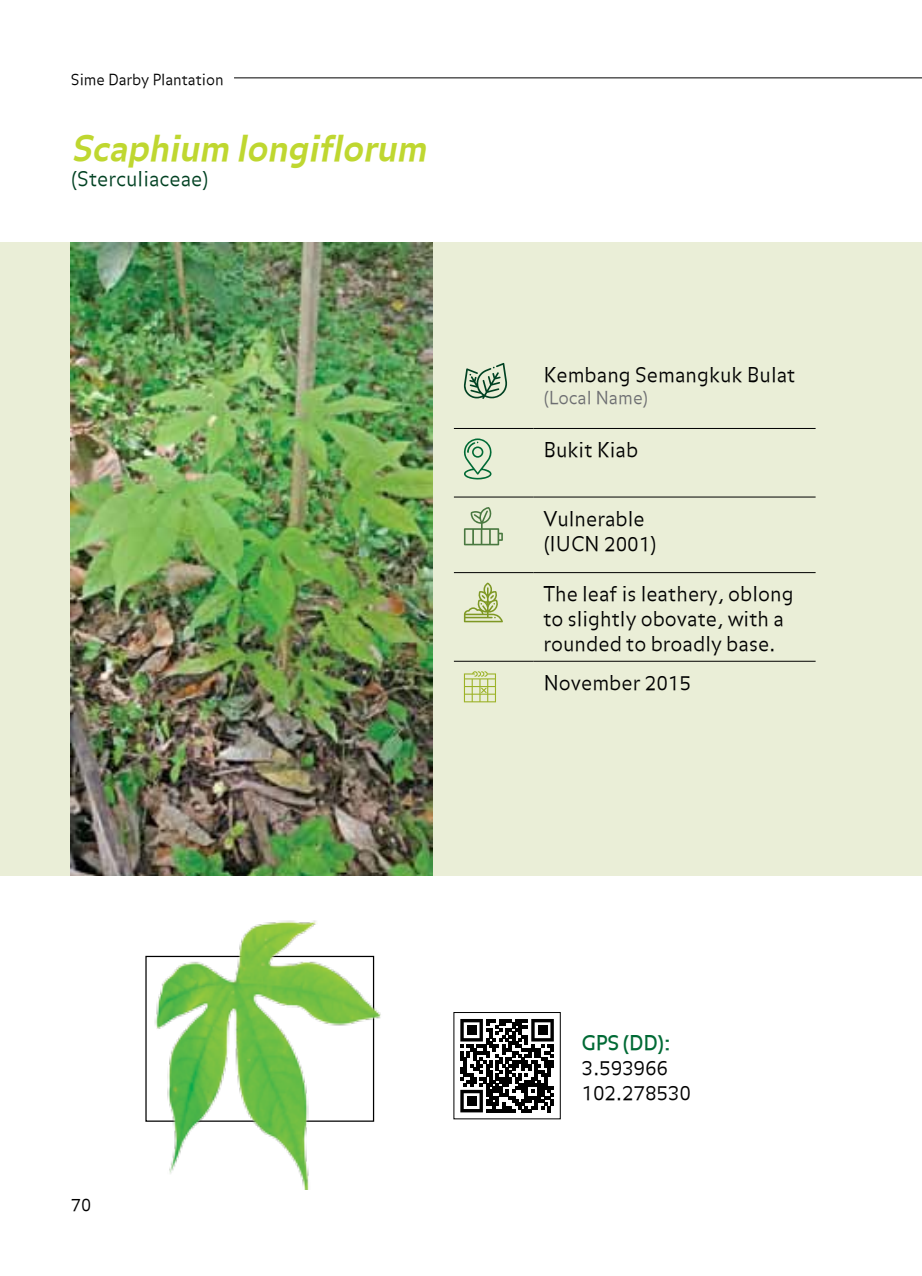
<style>
.page{position:relative;width:922px;height:1276px;background:#fff}
.page>*{position:absolute;margin:0;border:0;box-sizing:border-box;transform-origin:0 0}
.t1{font:italic 35px "Balance Bold Roman";color:#bfd730}
.t2{font:20px/25px "Balance Light Roman";color:#000}
.t3{font:20px "Balance Light Roman";color:#004122}
.t4{font:20px "Balance Regular Roman";color:#006a35}
.t5{font:17.5px "Balance Light Roman";color:#6d6e71}
.t6{font:17.5px "Balance Light Roman";color:#000}
.t7{font:15px "Balance Light Roman";letter-spacing:-.005em;color:#000}
</style>
<div class="page">
<hr style="left:234px;top:77px;width:687px;height:1px;background:#000">
<div style="left:0;top:242px;width:921px;height:633px;background:#eaeed7"></div>
<img style="left:71px;top:243px;width:361px;height:632px">
<hr style="left:454px;top:428px;width:79px;height:1px;background:#000">
<hr style="left:533px;top:428px;width:282px;height:1px;background:#000">
<hr style="left:454px;top:496px;width:79px;height:1px;background:#000">
<hr style="left:533px;top:496px;width:282px;height:1px;background:#000">
<hr style="left:454px;top:572px;width:79px;height:1px;background:#000">
<hr style="left:533px;top:572px;width:282px;height:1px;background:#000">
<hr style="left:454px;top:661px;width:79px;height:1px;background:#000">
<hr style="left:533px;top:661px;width:282px;height:1px;background:#000">
<svg style="left:463px;top:363px;width:44px;height:36px"></svg>
<svg style="left:463px;top:438px;width:29px;height:42px"></svg>
<svg style="left:464px;top:507px;width:39px;height:38px"></svg>
<svg style="left:464px;top:582px;width:39px;height:40px"></svg>
<svg style="left:464px;top:671px;width:32px;height:31px"></svg>
<img style="left:145px;top:920px;width:236px;height:269px">
<svg style="left:460px;top:1019px;width:93px;height:93px"></svg>
<div style="left:466px;top:1025px;width:10px;height:10px;background:#000"></div>
<div style="left:537px;top:1025px;width:10px;height:10px;background:#000"></div>
<div style="left:466px;top:1096px;width:10px;height:10px;background:#000"></div>
<p class="t7" style="left:71px;top:71px;width:154px">Sime Darby Plantation</p>
<h1 class="t1" style="left:71px;top:128px;width:364px">Scaphium longiflorum</h1>
<p class="t3" style="left:71px;top:167px;width:139px">(Sterculiaceae)</p>
<p class="t2" style="left:543px;top:363px;width:254px">Kembang Semangkuk Bulat</p>
<p class="t5" style="left:543px;top:388px;width:106px">(Local Name)</p>
<p class="t2" style="left:543px;top:439px;width:96px">Bukit Kiab</p>
<p class="t2" style="left:543px;top:507px;width:115px">Vulnerable (IUCN 2001)</p>
<p class="t2" style="left:543px;top:583px;width:252px">The leaf is leathery, oblong to slightly obovate, with a rounded to broadly base.</p>
<p class="t2" style="left:543px;top:671px;width:149px">November 2015</p>
<p class="t6" style="left:71px;top:1194px;width:22px">70</p>
<p class="t4" style="left:581px;top:1031px;width:91px">GPS (DD):</p>
<p class="t2" style="left:581px;top:1056px;width:111px">3.593966<br>102.278530</p>
</div>
